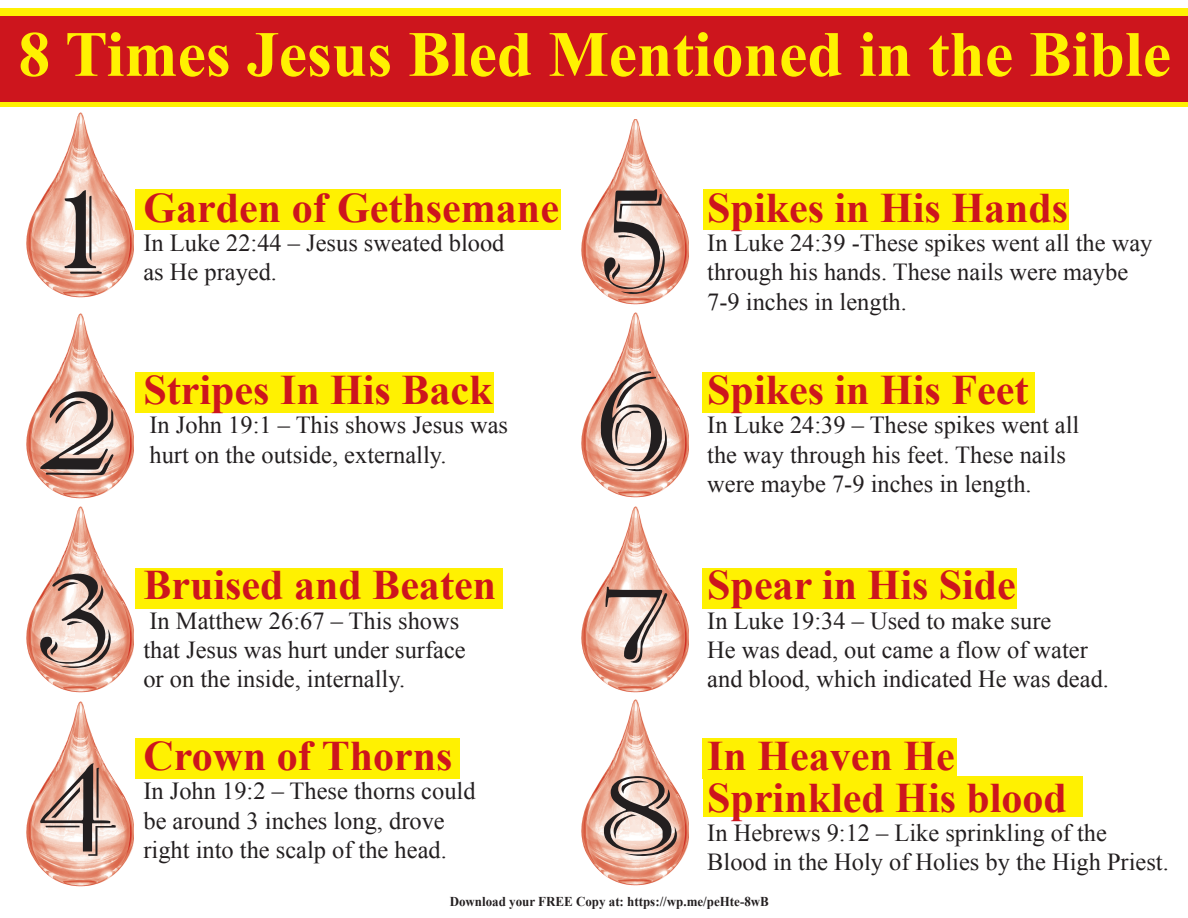
<style>
.page{position:relative;width:1188px;height:918px;background:#fff}
.page>*{position:absolute;margin:0;border:0;box-sizing:border-box;transform-origin:0 0}
.t1{font:140.25px/200.9px "Penshurst Shadow";color:#231f20}
.t2{font:134.4px "Penshurst Shadow";color:#231f20;scale:.93 1}
.t3{font:120px "Penshurst Shadow";color:#231f20;scale:.96 1}
.t4{font:107.7px/194.9px "Penshurst Shadow";color:#231f20;scale:1.25 1}
.t5{font:84.6px "Penshurst Shadow";color:#231f20;scale:1.48 1}
.t6{font:700 64.5px "Times New Roman";color:#fff101}
.t7{font:700 42px/41.7px "Times New Roman";color:#cd151d}
.t8{font:24.45px/29.2px "Times New Roman";color:#231f20}
.t9{font:700 13.5px "Times New Roman";color:#231f20;scale:.96 1}
</style>
<div class="page">
<img style="left:26px;top:113px;width:108px;height:185px">
<img style="left:26px;top:313px;width:108px;height:186px">
<img style="left:26px;top:507px;width:108px;height:186px">
<img style="left:26px;top:702px;width:108px;height:185px">
<img style="left:581px;top:119px;width:108px;height:186px">
<img style="left:581px;top:312px;width:108px;height:186px">
<img style="left:581px;top:507px;width:108px;height:186px">
<img style="left:581px;top:700px;width:108px;height:186px">
<div style="left:0;top:9px;width:1188px;height:98px;background:#fff101"></div>
<div style="left:0;top:16px;width:1188px;height:85px;background:#cd151d"></div>
<div style="left:135px;top:190px;width:426px;height:40px;background:#fff101"></div>
<div style="left:135px;top:372px;width:359px;height:40px;background:#fff101"></div>
<div style="left:135px;top:568px;width:367px;height:40px;background:#fff101"></div>
<div style="left:135px;top:738px;width:324px;height:40px;background:#fff101"></div>
<div style="left:703px;top:190px;width:366px;height:40px;background:#fff101"></div>
<div style="left:703px;top:372px;width:332px;height:40px;background:#fff101"></div>
<div style="left:703px;top:568px;width:314px;height:40px;background:#fff101"></div>
<div style="left:703px;top:738px;width:254px;height:40px;background:#fff101"></div>
<div style="left:703px;top:777px;width:379px;height:40px;background:#fff101"></div>
<h3 class="t6" style="left:18px;top:10px;width:1154px">8 Times Jesus Bled Mentioned in the Bible</h3>
<h1 class="t1" style="left:38px;top:129px;width:79px">1<br>2</h1>
<h3 class="t7" style="left:143px;top:186px;width:417px">Garden of Gethsemane</h3>
<p class="t8" style="left:143px;top:228px;width:363px">In Luke 22:44 – Jesus sweated blood as He prayed.</p>
<h3 class="t7" style="left:143px;top:368px;width:351px">Stripes In His Back</h3>
<p class="t8" style="left:150px;top:410px;width:360px">In John 19:1 – This shows Jesus was hurt on the outside, externally.</p>
<h3 class="t3" style="left:603px;top:159px;width:68px">5</h3>
<h2 class="t2" style="left:599px;top:355px;width:76px">6</h2>
<h3 class="t7" style="left:707px;top:186px;width:362px">Spikes in His Hands</h3>
<p class="t8" style="left:707px;top:228px;width:447px">In Luke 24:39 -These spikes went all the way through his hands. These nails were maybe<br>7-9 inches in length.</p>
<h3 class="t7" style="left:707px;top:368px;width:323px">Spikes in His Feet</h3>
<p class="t8" style="left:707px;top:410px;width:374px">In Luke 24:39 – These spikes went all the way through his feet. These nails were maybe 7-9 inches in length.</p>
<h3 class="t4" style="left:38px;top:506px;width:65px">3<br>4</h3>
<h3 class="t7" style="left:143px;top:563px;width:354px">Bruised and Beaten</h3>
<p class="t8" style="left:143px;top:605px;width:324px">In Matthew 26:67 – This shows that Jesus was hurt under surface or on the inside, internally.</p>
<h3 class="t7" style="left:143px;top:734px;width:311px">Crown of Thorns</h3>
<p class="t8" style="left:143px;top:776px;width:334px">In John 19:2 – These thorns could be around 3 inches long, drove right into the scalp of the head.</p>
<h3 class="t5" style="left:604px;top:567px;width:46px">7</h3>
<h3 class="t4" style="left:602px;top:729px;width:63px">8</h3>
<h3 class="t7" style="left:707px;top:563px;width:310px">Spear in His Side</h3>
<p class="t8" style="left:707px;top:605px;width:403px">In Luke 19:34 – Used to make sure<br>He was dead, out came a flow of water and blood, which indicated He was dead.</p>
<h3 class="t7" style="left:707px;top:734px;width:361px">In Heaven He<br>Sprinkled His blood</h3>
<p class="t8" style="left:707px;top:818px;width:463px">In Hebrews 9:12 – Like sprinkling of the<br>Blood in the Holy of Holies by the High Priest.</p>
<p class="t9" style="left:450px;top:893px;width:334px">Download your FREE Copy at: https://wp.me/peHte-8wB</p>
</div>
